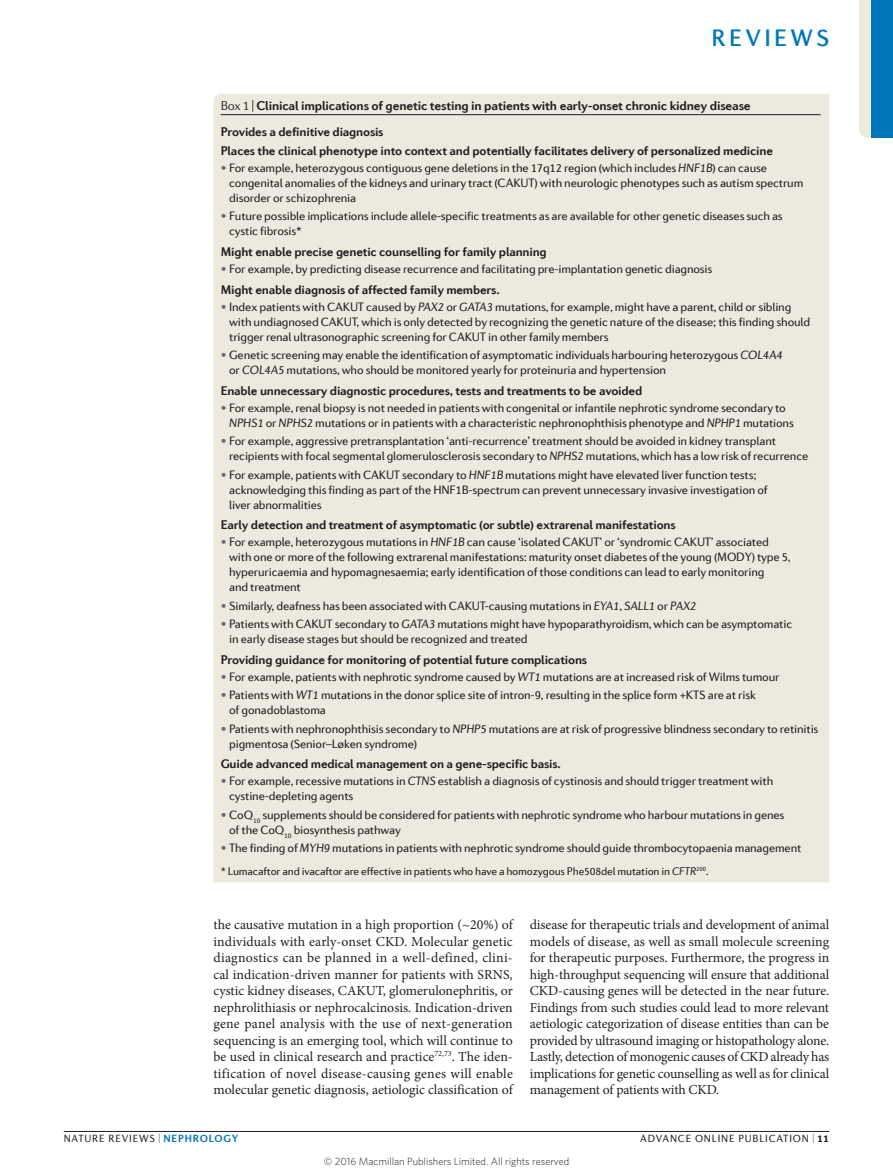
<style>
.page{position:relative;width:893px;height:1174px;background:#fff}
.page>*{position:absolute;margin:0;border:0;box-sizing:border-box;transform-origin:0 0}
.t1{font:500 24px "Diverda Sans Com";letter-spacing:.14em;color:#0077ba}
.Body_first{font:13.8px/16.5px "Minion Pro";letter-spacing:-.01em;color:#231f20;text-align:justify}
.Box_title{font:700 13.05px "Diverda Sans Com";letter-spacing:-.015em;color:#231f20}
.Box_subhead_1{font:700 12.75px "Diverda Sans Com";letter-spacing:-.015em;color:#231f20}
.t2{font:12.3px/15px "Diverda Sans Com";letter-spacing:-.015em;color:#231f20}
.Box_footnote{font:11.25px "Diverda Sans Com";letter-spacing:-.015em;color:#231f20}
.t3{font:10.5px "Diverda Sans Com";letter-spacing:.075em;color:#231f20}
.t4{font:300 10.5px "Whitney";color:#231f20}
.s1{font-weight:300}
.s2{color:#6c6d70}
.s3{font-style:italic}
.s4{font-weight:700;color:#0077ba}
.s5{font-weight:900}
</style>
<div class="page">
<hr style="left:64px;top:1131px;width:765px;height:1px;background:#231f20">
<div style="left:213px;top:94px;width:616px;height:788px;background:#eee9de"></div>
<hr style="left:221px;top:114px;width:600px;height:1px;background:#231f20">
<svg style="left:859px;top:0;width:13px;height:138px;background:#dbe0db"></svg>
<div style="left:872px;top:0;width:21px;height:138px;background:#0077ba"></div>
<h1 class="t1" style="left:711px;top:24px;width:119px">REVIEWS</h1>
<p class="Box_title" style="left:221px;top:98px;width:531px"><span class="s1">Box 1 |</span> Clinical implications of genetic testing in patients with early-onset chronic kidney disease</p>
<p class="Box_subhead_1" style="left:221px;top:124px;width:164px">Provides a definitive diagnosis</p>
<p class="Box_subhead_1" style="left:221px;top:143px;width:554px">Places the clinical phenotype into context and potentially facilitates delivery of personalized medicine</p>
<p class="t2" style="left:229px;top:160px;width:576px;text-indent:-9px"><span class="s2">•</span> For example, heterozygous contiguous gene deletions in the 17q12 region (which includes <span class="s3">HNF1B</span>) can cause congenital anomalies of the kidneys and urinary tract (CAKUT) with neurologic phenotypes such as autism spectrum disorder or schizophrenia</p>
<p class="t2" style="left:229px;top:208px;width:555px;text-indent:-9px"><span class="s2">•</span> Future possible implications include allele-specific treatments as are available for other genetic diseases such as cystic fibrosis*</p>
<p class="Box_subhead_1" style="left:221px;top:244px;width:328px">Might enable precise genetic counselling for family planning</p>
<p class="t2" style="left:221px;top:261px;width:493px"><span class="s2">•</span> For example, by predicting disease recurrence and facilitating pre-implantation genetic diagnosis</p>
<p class="Box_subhead_1" style="left:221px;top:282px;width:280px">Might enable diagnosis of affected family members.</p>
<p class="t2" style="left:229px;top:299px;width:583px;text-indent:-9px"><span class="s2">•</span> Index patients with CAKUT caused by <span class="s3">PAX2</span> or <span class="s3">GATA3</span> mutations, for example, might have a parent, child or sibling with undiagnosed CAKUT, which is only detected by recognizing the genetic nature of the disease; this finding should trigger renal ultrasonographic screening for CAKUT in other family members</p>
<p class="t2" style="left:229px;top:347px;width:555px;text-indent:-9px"><span class="s2">•</span> Genetic screening may enable the identification of asymptomatic individuals harbouring heterozygous <span class="s3">COL4A4 </span>or <span class="s3">COL4A5</span> mutations, who should be monitored yearly for proteinuria and hypertension</p>
<p class="Box_subhead_1" style="left:221px;top:383px;width:423px">Enable unnecessary diagnostic procedures, tests and treatments to be avoided</p>
<p class="t2" style="left:229px;top:400px;width:566px;text-indent:-9px"><span class="s2">•</span> For example, renal biopsy is not needed in patients with congenital or infantile nephrotic syndrome secondary to<br><span class="s3">NPHS1</span> or <span class="s3">NPHS2</span> mutations or in patients with a characteristic nephronophthisis phenotype and <span class="s3">NPHP1</span> mutations</p>
<p class="t2" style="left:229px;top:433px;width:581px;text-indent:-9px"><span class="s2">•</span> For example, aggressive pretransplantation ‘anti-recurrence’ treatment should be avoided in kidney transplant recipients with focal segmental glomerulosclerosis secondary to <span class="s3">NPHS2</span> mutations, which has a low risk of recurrence</p>
<p class="t2" style="left:229px;top:467px;width:540px;text-indent:-9px"><span class="s2">•</span> For example, patients with CAKUT secondary to <span class="s3">HNF1B</span> mutations might have elevated liver function tests; acknowledging this finding as part of the HNF1B‑spectrum can prevent unnecessary invasive investigation of liver abnormalities</p>
<p class="Box_subhead_1" style="left:221px;top:517px;width:456px">Early detection and treatment of asymptomatic (or subtle) extrarenal manifestations</p>
<p class="t2" style="left:229px;top:534px;width:563px;text-indent:-9px"><span class="s2">•</span> For example, heterozygous mutations in <span class="s3">HNF1B</span> can cause ‘isolated CAKUT’ or ‘syndromic CAKUT’ associated with one or more of the following extrarenal manifestations: maturity onset diabetes of the young (MODY) type 5, hyperuricaemia and hypomagnesaemia; early identification of those conditions can lead to early monitoring<br>and treatment</p>
<p class="t2" style="left:221px;top:598px;width:477px"><span class="s2">•</span> Similarly, deafness has been associated with CAKUT-causing mutations in <span class="s3">EYA1</span>, <span class="s3">SALL1</span> or <span class="s3">PAX2</span></p>
<p class="t2" style="left:229px;top:616px;width:565px;text-indent:-9px"><span class="s2">•</span> Patients with CAKUT secondary to <span class="s3">GATA3</span> mutations might have hypoparathyroidism, which can be asymptomatic in early disease stages but should be recognized and treated</p>
<p class="Box_subhead_1" style="left:221px;top:652px;width:368px">Providing guidance for monitoring of potential future complications</p>
<p class="t2" style="left:221px;top:669px;width:560px"><span class="s2">•</span> For example, patients with nephrotic syndrome caused by <span class="s3">WT1</span> mutations are at increased risk of Wilms tumour</p>
<p class="t2" style="left:229px;top:687px;width:528px;text-indent:-9px"><span class="s2">•</span> Patients with <span class="s3">WT1</span> mutations in the donor splice site of intron‑9, resulting in the splice form +KTS are at risk of gonadoblastoma</p>
<p class="t2" style="left:229px;top:721px;width:591px;text-indent:-9px"><span class="s2">•</span> Patients with nephronophthisis secondary to <span class="s3">NPHP5</span> mutations are at risk of progressive blindness secondary to retinitis pigmentosa (Senior–Løken syndrome)</p>
<p class="Box_subhead_1" style="left:221px;top:756px;width:342px">Guide advanced medical management on a gene-specific basis.</p>
<p class="t2" style="left:229px;top:773px;width:546px;text-indent:-9px"><span class="s2">•</span> For example, recessive mutations in <span class="s3">CTNS</span> establish a diagnosis of cystinosis and should trigger treatment with cystine-depleting agents</p>
<p class="t2" style="left:229px;top:807px;width:557px;text-indent:-9px"><span class="s2">•</span> CoQ<sub>10</sub> supplements should be considered for patients with nephrotic syndrome who harbour mutations in genes of the CoQ<sub>10</sub> biosynthesis pathway</p>
<p class="t2" style="left:221px;top:840px;width:582px"><span class="s2">•</span> The finding of <span class="s3">MYH9</span> mutations in patients with nephrotic syndrome should guide thrombocytopaenia management</p>
<p class="Box_footnote" style="left:221px;top:865px;width:489px">* Lumacaftor and ivacaftor are effective in patients who have a homozygous Phe508del mutation in <span class="s3">CFTR</span><sup>200</sup>.</p>
<p class="Body_first" style="left:213px;top:916px;width:301px">the causative mutation in a high proportion (~20%) of individuals with early-onset CKD. Molecular genetic diagnostics can be planned in a well-defined, clini&shy;cal indication-driven manner for patients with SRNS, cystic kidney diseases, CAKUT, glomerulonephritis, or nephrolithiasis or nephrocalcinosis. Indication-driven gene panel analysis with the use of next-generation sequencing is an emerging tool, which will continue to be used in clinical research and practice<sup>72,73</sup>. The iden&shy;tification of novel disease-causing genes will enable molecular genetic diagnosis, aetiologic classification of</p>
<p class="Body_first" style="left:530px;top:916px;width:301px">disease for therapeutic trials and development of animal models of disease, as well as small molecule screening for therapeutic purposes. Furthermore, the progress in high-throughput sequencing will ensure that additional CKD-causing genes will be detected in the near future.<br>Findings from such studies could lead to more relevant aetiologic categorization of disease entities than can be provided by ultrasound imaging or histopathology alone.<br>Lastly, detection of monogenic causes of CKD already has implications for genetic counselling as well as for clinical management of patients with CKD.</p>
<p class="t3" style="left:64px;top:1132px;width:176px">NATURE REVIEWS | <span class="s4">NEPHROLOGY</span></p>
<p class="t3" style="left:640px;top:1132px;width:190px">ADVANCE ONLINE PUBLICATION | <span class="s5">11</span></p>
<p class="t4" style="left:324px;top:1154px;width:247px">© 2016 Macmillan Publishers Limited. All rights reserved</p>
</div>
